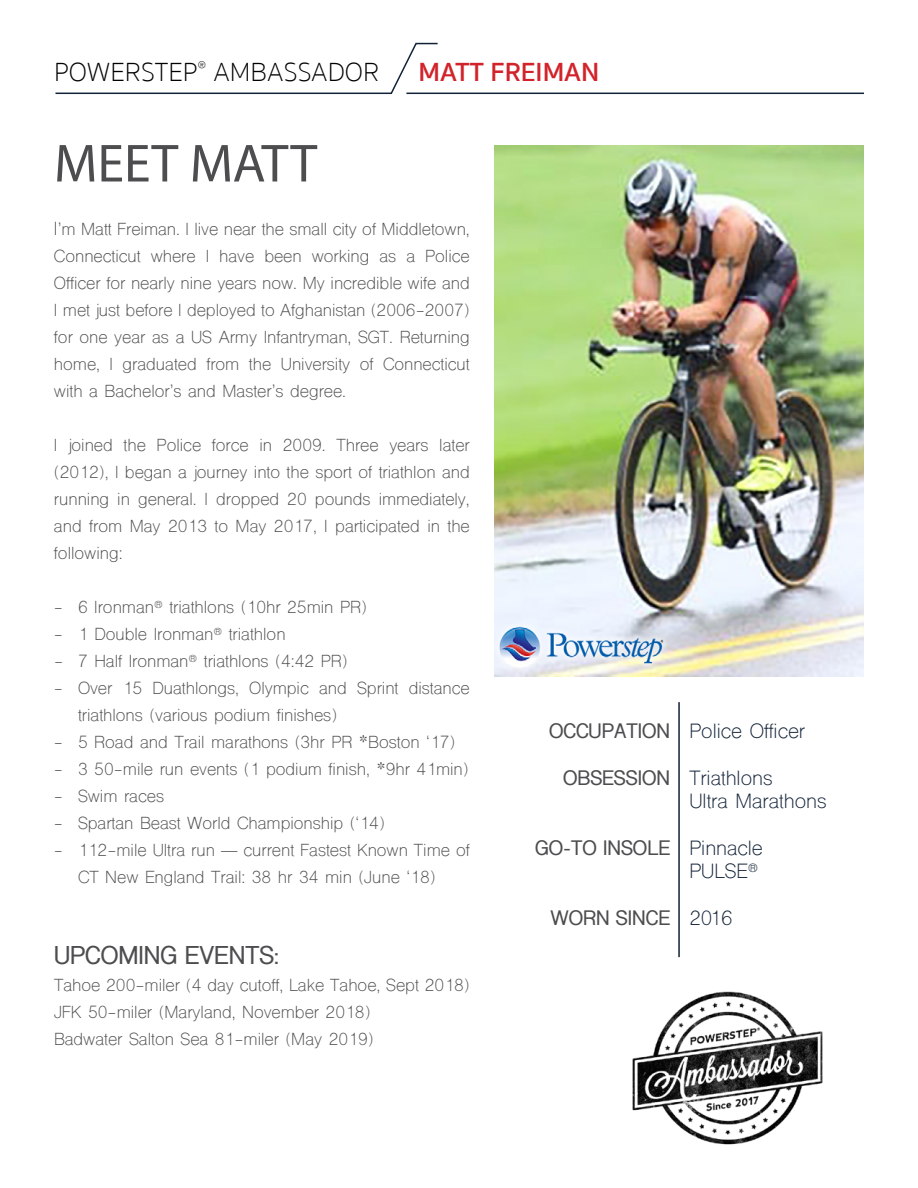
<style>
.page{position:relative;width:918px;height:1188px;background:#fff}
.page>*{position:absolute;margin:0;border:0;box-sizing:border-box;transform-origin:0 0}
.t1{font:54px "Myriad Pro";color:#4d4d4f}
.t2{font:100 27px "Sukhumvit Set";color:#000}
.t3{font:600 27px "Sukhumvit Set";color:#d2232a}
.t4{font:700 24px "Shree Dev 0714";color:#4d4d4f}
.t5{font:19.5px/23.4px "Shree Dev 0714";color:#112137}
.t6{font:700 19.5px "Shree Dev 0714";color:#4d4d4f}
.t7{font:16.5px/27px "Shree Dev 0714";color:#4d4d4f}
.s1{font-size:18px}
</style>
<div class="page">
<svg style="left:55px;top:42px;width:384px;height:53px"></svg>
<hr style="left:406px;top:93px;width:458px;height:1px;background:#112137">
<img style="left:632px;top:991px;width:191px;height:154px">
<img style="left:494px;top:145px;width:370px;height:531px">
<hr style="left:678px;top:702px;width:2px;height:255px;background:#112136">
<h2 class="t2" style="left:54px;top:54px;width:326px">POWERSTEP<sup>®</sup> AMBASSADOR</h2>
<h2 class="t3" style="left:419px;top:52px;width:182px">MATT FREIMAN</h2>
<h1 class="t1" style="left:54px;top:130px;width:265px">MEET MATT</h1>
<p class="t7" style="left:54px;top:218px;width:417px;text-align:justify"><span class="s1">I</span>’m Matt Freiman. I live near the small city of Middletown, Connecticut where I have been working as a Police Officer for nearly nine years now. My incredible wife and I met just before I deployed to Afghanistan (2006-2007) for one year as a US Army Infantryman, SGT. Returning home, I graduated from the University of Connecticut with a Bachelor’s and Master’s degree.</p>
<p class="t7" style="left:54px;top:434px;width:417px;text-align:justify">I joined the Police force in 2009. Three years later (2012), I began a journey into the sport of triathlon and running in general. I dropped 20 pounds immediately, and from May 2013 to May 2017, I participated in the following:</p>
<p class="t7" style="left:54px;top:596px;width:315px">- 6 Ironman<sup>®</sup> triathlons (10hr 25min PR)</p>
<p class="t7" style="left:54px;top:623px;width:233px">- 1 Double Ironman<sup>®</sup> triathlon</p>
<p class="t7" style="left:54px;top:650px;width:295px">- 7 Half Ironman<sup>®</sup> triathlons (4:42 PR)</p>
<p class="t7" style="left:78px;top:677px;width:393px;text-indent:-24px">- Over 15 Duathlongs, Olympic and Sprint distance triathlons (various podium finishes)</p>
<p class="t7" style="left:54px;top:731px;width:403px">- 5 Road and Trail marathons (3hr PR *Boston ‘17)</p>
<p class="t7" style="left:54px;top:758px;width:416px">- 3 50-mile run events (1 podium finish, *9hr 41min)</p>
<p class="t7" style="left:54px;top:785px;width:112px">- Swim races</p>
<p class="t7" style="left:54px;top:812px;width:332px">- Spartan Beast World Championship (‘14)</p>
<p class="t7" style="left:78px;top:839px;width:393px;text-indent:-24px">- 112-mile Ultra run — current Fastest Known Time of<br>CT New England Trail: 38 hr 34 min (June ‘18)</p>
<h3 class="t4" style="left:54px;top:942px;width:227px">UPCOMING EVENTS:</h3>
<p class="t7" style="left:54px;top:974px;width:417px">Tahoe 200-miler (4 day cutoff, Lake Tahoe, Sept 2018)<br>JFK 50-miler (Maryland, November 2018)<br>Badwater Salton Sea 81-miler (May 2019)</p>
<p class="t6" style="left:549px;top:720px;width:122px">OCCUPATION</p>
<p class="t6" style="left:563px;top:767px;width:108px">OBSESSION</p>
<p class="t6" style="left:535px;top:837px;width:136px">GO-TO INSOLE</p>
<p class="t6" style="left:550px;top:907px;width:121px">WORN SINCE</p>
<p class="t5" style="left:689px;top:722px;width:117px">Police Officer</p>
<p class="t5" style="left:689px;top:768px;width:139px">Triathlons<br>Ultra Marathons</p>
<p class="t5" style="left:689px;top:839px;width:75px">Pinnacle<br>PULSE<sup>®</sup></p>
<p class="t5" style="left:689px;top:909px;width:45px">2016</p>
</div>
